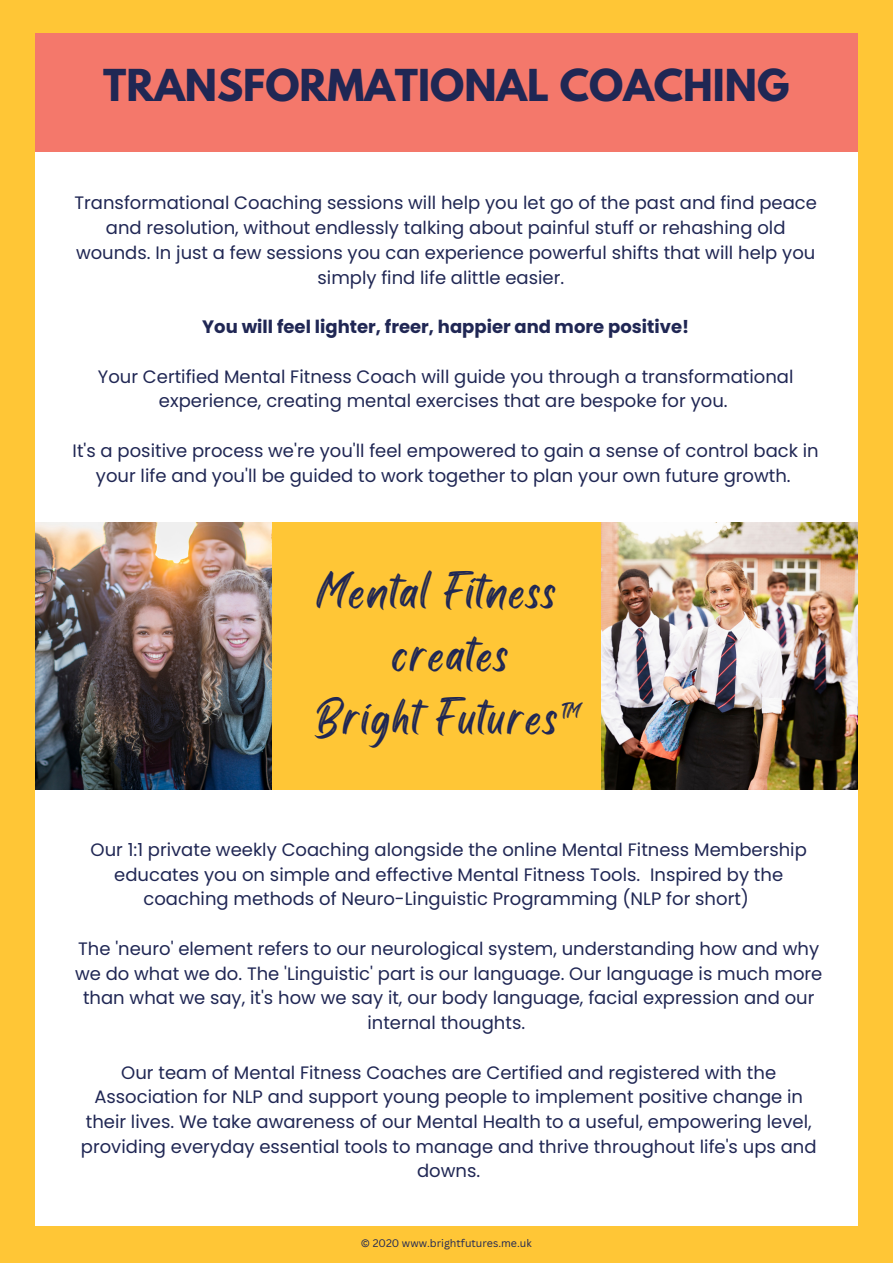
<style>
.page{position:relative;width:893px;height:1264px;background:#fff}
.page>*{position:absolute;margin:0;border:0;box-sizing:border-box;transform-origin:0 0}
.t1{font:45.9px "Black Bones";letter-spacing:.055em;color:#202754}
.t2{font:700 39px "League Spartan";color:#202754}
.t3{font:19.5px "Black Bones";color:#202754}
.t4{font:18px/24.8px "Poppins";color:#202754;text-align:center}
.t5{font:700 18px "Poppins";color:#202754}
.t6{font:10.65px "Canva Sans";color:#202754}
</style>
<div class="page">
<div style="left:0;top:0;width:892px;height:1262px;background:#ffc636"></div>
<div style="left:35px;top:39px;width:822px;height:1186px;background:#fff"></div>
<div style="left:35px;top:33px;width:822px;height:118px;background:#f4786b"></div>
<div style="left:0;top:522px;width:892px;height:268px;background:#ffc636"></div>
<img style="left:35px;top:522px;width:236px;height:267px">
<img style="left:601px;top:522px;width:256px;height:267px">
<p class="t2" style="left:103px;top:66px;width:687px">TRANSFORMATIONAL COACHING</p>
<p class="t4" style="left:74px;top:191px;width:743px">Transformational Coaching sessions will help you let go of the past and find peace and resolution, without endlessly talking about painful stuff or rehashing old wounds. In just a few sessions you can experience powerful shifts that will help you simply find life alittle easier.</p>
<p class="t5" style="left:202px;top:314px;width:488px">You will feel lighter, freer, happier and more positive!</p>
<p class="t4" style="left:98px;top:364px;width:697px">Your Certified Mental Fitness Coach will guide you through a transformational experience, creating mental exercises that are bespoke for you.</p>
<p class="t4" style="left:73px;top:438px;width:747px">It's a positive process we're you'll feel empowered to gain a sense of control back in your life and you'll be guided to work together to plan your own future growth.</p>
<p class="t1" style="left:316px;top:559px;width:240px">Mental Fitness</p>
<p class="t1" style="left:392px;top:621px;width:117px">creates</p>
<p class="t1" style="left:315px;top:684px;width:243px">Bright Futures</p>
<p class="t3" style="left:561px;top:697px;width:19px">TM</p>
<p class="t4" style="left:91px;top:837px;width:717px">Our 1:1 private weekly Coaching alongside the online Mental Fitness Membership educates you on simple and effective Mental Fitness Tools. Inspired by the coaching methods of Neuro-Linguistic Programming (NLP for short)</p>
<p class="t4" style="left:75px;top:936px;width:748px">The 'neuro' element refers to our neurological system, understanding how and why we do what we do. The 'Linguistic' part is our language. Our language is much more than what we say, it's how we say it, our body language, facial expression and our internal thoughts.</p>
<p class="t4" style="left:81px;top:1059px;width:737px">Our team of Mental Fitness Coaches are Certified and registered with the Association for NLP and support young people to implement positive change in their lives. We take awareness of our Mental Health to a useful, empowering level, providing everyday essential tools to manage and thrive throughout life's ups and downs.</p>
<p class="t6" style="left:361px;top:1235px;width:172px">© 2020 www.brightfutures.me.uk</p>
</div>
